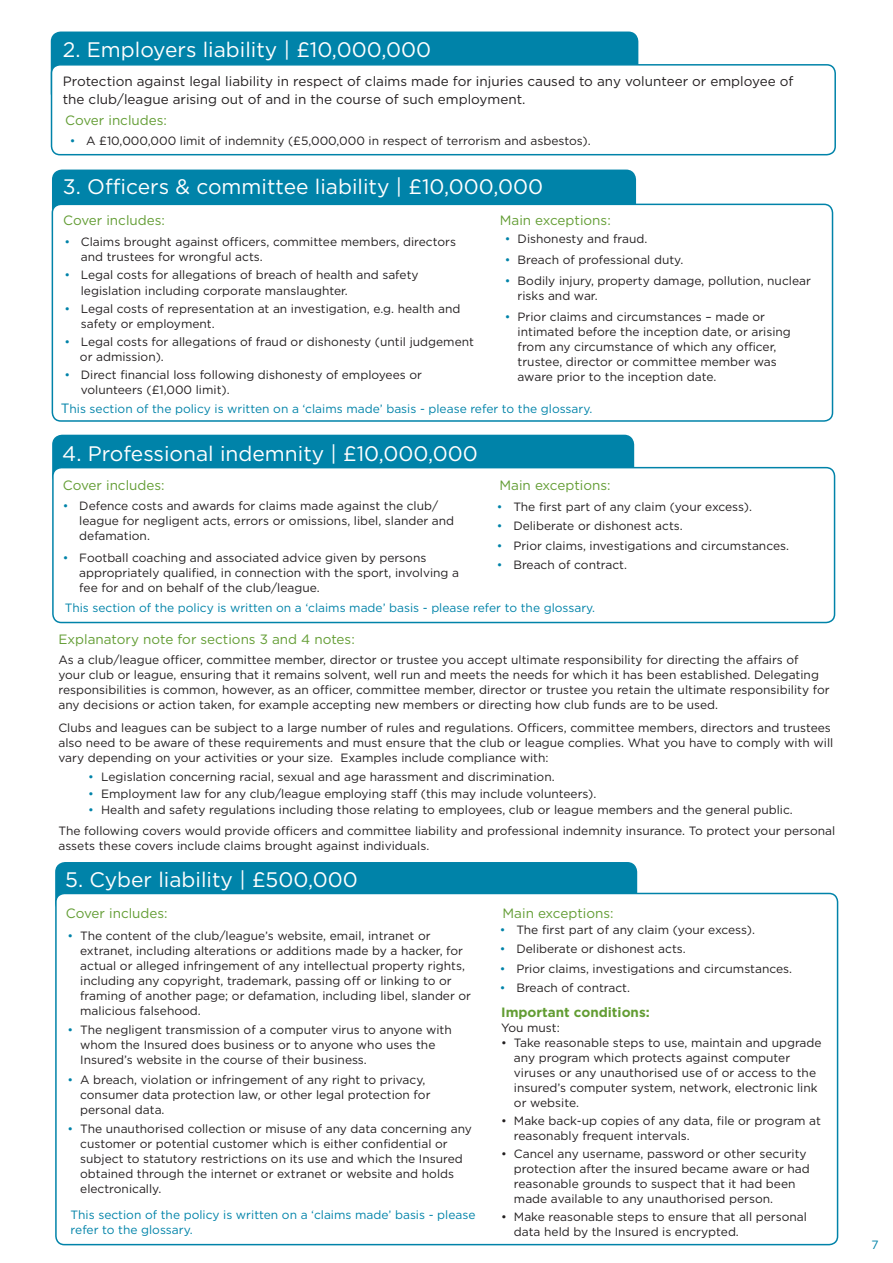
<style>
.page{position:relative;width:893px;height:1263px;background:#fff}
.page>*{position:absolute;margin:0;border:0;box-sizing:border-box;transform-origin:0 0}
.t1{font:21px "Gotham";color:#fff}
.t2{font:13.5px/18px "Gotham";color:#231f20}
.t3{font:13.5px "Gotham";color:#639d34}
.t4{font:700 13.5px "Gotham";color:#639d34}
.t5{font:12px/15px "Gotham";color:#231f20}
.t6{font:12px/15px "Gotham";color:#0083a9}
.s1{color:#0083a9}
.s2{color:#fff}
.s3{font-size:13.5px}
</style>
<div class="page">
<div style="left:54px;top:436px;width:579px;height:48px;background:#0083a9;border-radius:9px"></div>
<div style="left:52px;top:435px;width:582px;height:51px;border:3px solid #0083a9;border-radius:9px"></div>
<div style="left:53px;top:171px;width:582px;height:69px;background:#0083a9;border-radius:9px"></div>
<div style="left:52px;top:170px;width:584px;height:71px;border:3px solid #0083a9;border-radius:9px"></div>
<div style="left:52px;top:33px;width:585px;height:69px;background:#0083a9;border-radius:9px"></div>
<div style="left:51px;top:32px;width:587px;height:71px;border:3px solid #0083a9;border-radius:9px"></div>
<div style="left:52px;top:204px;width:780px;height:217px;background:#fff;border-radius:9px"></div>
<div style="left:52px;top:204px;width:781px;height:218px;border:2px solid #0083a9;border-radius:9px"></div>
<div style="left:53px;top:468px;width:781px;height:154px;background:#fff;border-radius:9px"></div>
<div style="left:52px;top:467px;width:783px;height:156px;border:2px solid #0083a9;border-radius:9px"></div>
<div style="left:52px;top:65px;width:783px;height:90px;background:#fff;border-radius:9px"></div>
<div style="left:51px;top:64px;width:785px;height:91px;border:2px solid #0083a9;border-radius:9px"></div>
<div style="left:57px;top:863px;width:579px;height:48px;background:#0083a9;border-radius:9px"></div>
<div style="left:55px;top:862px;width:582px;height:51px;border:3px solid #0083a9;border-radius:9px"></div>
<div style="left:56px;top:893px;width:782px;height:351px;background:#fff;border-radius:9px"></div>
<div style="left:55px;top:893px;width:783px;height:352px;border:2px solid #0083a9;border-radius:9px"></div>
<p class="t1" style="left:63px;top:36px;width:370px">2. Employers liability | £10,000,000</p>
<p class="t2" style="left:63px;top:72px;width:732px">Protection against legal liability in respect of claims made for injuries caused to any volunteer or employee of the club/league arising out of and in the course of such employment.</p>
<p class="t3" style="left:65px;top:111px;width:103px">Cover includes:</p>
<p class="t5" style="left:70px;top:133px;width:522px"><span class="s1">•</span> A £10,000,000 limit of indemnity (£5,000,000 in respect of terrorism and asbestos).</p>
<p class="t1" style="left:63px;top:173px;width:482px">3. Officers &amp; committee liability | £10,000,000</p>
<p class="t3" style="left:63px;top:212px;width:103px">Cover includes:</p>
<p class="t5" style="left:81px;top:234px;width:377px;text-indent:-16px"><span class="s1">•</span> Claims brought against officers, committee members, directors and trustees for wrongful acts.</p>
<p class="t5" style="left:81px;top:266px;width:339px;line-height:16.5px;text-indent:-16px"><span class="s1">•</span> Legal costs for allegations of breach of health and safety legislation including corporate manslaughter.</p>
<p class="t5" style="left:81px;top:301px;width:381px;text-indent:-16px"><span class="s1">•</span> Legal costs of representation at an investigation, e.g. health and safety or employment.</p>
<p class="t5" style="left:77px;top:334px;width:398px;text-indent:-13px"><span class="s1">•</span> Legal costs for allegations of fraud or dishonesty (until judgement <span class="s2">.</span>or admission).</p>
<p class="t5" style="left:81px;top:367px;width:343px;text-indent:-16px"><span class="s1">•</span> Direct financial loss following dishonesty of employees or volunteers (£1,000 limit).</p>
<p class="t3" style="left:500px;top:212px;width:112px">Main exceptions:</p>
<p class="t5" style="left:505px;top:231px;width:144px"><span class="s1">•</span> Dishonesty and fraud.</p>
<p class="t5" style="left:505px;top:252px;width:180px"><span class="s1">•</span> Breach of professional duty.</p>
<p class="t5" style="left:518px;top:273px;width:295px;text-indent:-13px"><span class="s1">•</span> Bodily injury, property damage, pollution, nuclear risks and war.</p>
<p class="t5" style="left:518px;top:309px;width:275px;text-indent:-13px"><span class="s1">•</span> Prior claims and circumstances – made or intimated before the inception date, or arising from any circumstance of which any officer, trustee, director or committee member was aware prior to the inception date.</p>
<p class="t6" style="left:61px;top:401px;width:533px"><span class="s3">T</span>his section of the policy is written on a ‘claims made’ basis - please refer to the glossary.</p>
<p class="t1" style="left:62px;top:440px;width:417px">4. Professional indemnity | £10,000,000</p>
<p class="t3" style="left:63px;top:477px;width:103px">Cover includes:</p>
<p class="t3" style="left:500px;top:477px;width:112px">Main exceptions:</p>
<p class="t5" style="left:79px;top:498px;width:376px;text-indent:-16px"><span class="s1">•</span> Defence costs and awards for claims made against the club/ league for negligent acts, errors or omissions, libel, slander and defamation.</p>
<p class="t5" style="left:79px;top:550px;width:381px;text-indent:-16px"><span class="s1">•</span> Football coaching and associated advice given by persons appropriately qualified, in connection with the sport, involving a fee for and on behalf of the club/league.</p>
<p class="t5" style="left:497px;top:499px;width:256px"><span class="s1">•</span> The first part of any claim (your excess).</p>
<p class="t5" style="left:497px;top:518px;width:187px"><span class="s1">•</span> Deliberate or dishonest acts.</p>
<p class="t5" style="left:497px;top:538px;width:294px"><span class="s1">•</span> Prior claims, investigations and circumstances.</p>
<p class="t5" style="left:497px;top:557px;width:132px"><span class="s1">•</span> Breach of contract.</p>
<p class="t6" style="left:65px;top:600px;width:532px">This section of the policy is written on a ‘claims made’ basis - please refer to the glossary.</p>
<p class="t3" style="left:58px;top:631px;width:298px">Explanatory note for sections 3 and 4 notes:</p>
<p class="t5" style="left:58px;top:652px;width:773px">As a club/league officer, committee member, director or trustee you accept ultimate responsibility for directing the affairs of<br>your club or league, ensuring that it remains solvent, well run and meets the needs for which it has been established. Delegating responsibilities is common, however, as an officer, committee member, director or trustee you retain the ultimate responsibility for any decisions or action taken, for example accepting new members or directing how club funds are to be used.</p>
<p class="t5" style="left:58px;top:720px;width:776px">Clubs and leagues can be subject to a large number of rules and regulations. Officers, committee members, directors and trustees also need to be aware of these requirements and must ensure that the club or league complies. What you have to comply with will vary depending on your activities or your size. Examples include compliance with:</p>
<p class="t5" style="left:88px;top:769px;width:468px"><span class="s1">•</span> Legislation concerning racial, sexual and age harassment and discrimination.</p>
<p class="t5" style="left:88px;top:786px;width:510px"><span class="s1">•</span> Employment law for any club/league employing staff (this may include volunteers).</p>
<p class="t5" style="left:88px;top:802px;width:706px"><span class="s1">•</span> Health and safety regulations including those relating to employees, club or league members and the general public.</p>
<p class="t5" style="left:58px;top:823px;width:778px">The following covers would provide officers and committee liability and professional indemnity insurance. To protect your personal assets these covers include claims brought against individuals.</p>
<p class="t1" style="left:65px;top:866px;width:294px">5. Cyber liability | £500,000</p>
<p class="t3" style="left:66px;top:904px;width:103px">Cover includes:</p>
<p class="t3" style="left:503px;top:904px;width:112px">Main exceptions:</p>
<p class="t5" style="left:80px;top:928px;width:392px;text-indent:-13px"><span class="s1">•</span> The content of the club/league’s website, email, intranet or extranet, including alterations or additions made by a hacker, for actual or alleged infringement of any intellectual property rights, including any copyright, trademark, passing off or linking to or framing of another page; or defamation, including libel, slander or malicious falsehood.</p>
<p class="t5" style="left:80px;top:1022px;width:373px;text-indent:-13px"><span class="s1">•</span> The negligent transmission of a computer virus to anyone with whom the Insured does business or to anyone who uses the<br>Insured’s website in the course of their business.</p>
<p class="t5" style="left:80px;top:1072px;width:352px;text-indent:-13px"><span class="s1">•</span> A breach, violation or infringement of any right to privacy, consumer data protection law, or other legal protection for personal data.</p>
<p class="t5" style="left:80px;top:1121px;width:393px;text-indent:-13px"><span class="s1">•</span> The unauthorised collection or misuse of any data concerning any customer or potential customer which is either confidential or subject to statutory restrictions on its use and which the Insured obtained through the internet or extranet or website and holds electronically.</p>
<p class="t6" style="left:71px;top:1206px;width:406px">This section of the policy is written on a ‘claims made’ basis - please refer to the glossary.</p>
<p class="t5" style="left:500px;top:921px;width:256px"><span class="s1">•</span> The first part of any claim (your excess).</p>
<p class="t5" style="left:500px;top:941px;width:187px"><span class="s1">•</span> Deliberate or dishonest acts.</p>
<p class="t5" style="left:500px;top:960px;width:294px"><span class="s1">•</span> Prior claims, investigations and circumstances.</p>
<p class="t5" style="left:500px;top:980px;width:132px"><span class="s1">•</span> Breach of contract.</p>
<p class="t4" style="left:501px;top:1003px;width:150px">Important conditions:</p>
<p class="t5" style="left:501px;top:1020px;width:60px">You must:</p>
<p class="t5" style="left:514px;top:1035px;width:309px;text-indent:-13px">• Take reasonable steps to use, maintain and upgrade any program which protects against computer viruses or any unauthorised use of or access to the insured’s computer system, network, electronic link or website.</p>
<p class="t5" style="left:514px;top:1113px;width:309px;text-indent:-13px">• Make back-up copies of any data, file or program at reasonably frequent intervals.</p>
<p class="t5" style="left:514px;top:1146px;width:297px;text-indent:-13px">• Cancel any username, password or other security protection after the insured became aware or had reasonable grounds to suspect that it had been made available to any unauthorised person.</p>
<p class="t5" style="left:514px;top:1209px;width:295px;text-indent:-13px">• Make reasonable steps to ensure that all personal data held by the Insured is encrypted.</p>
<p class="t6" style="left:872px;top:1237px;width:9px">7</p>
</div>
